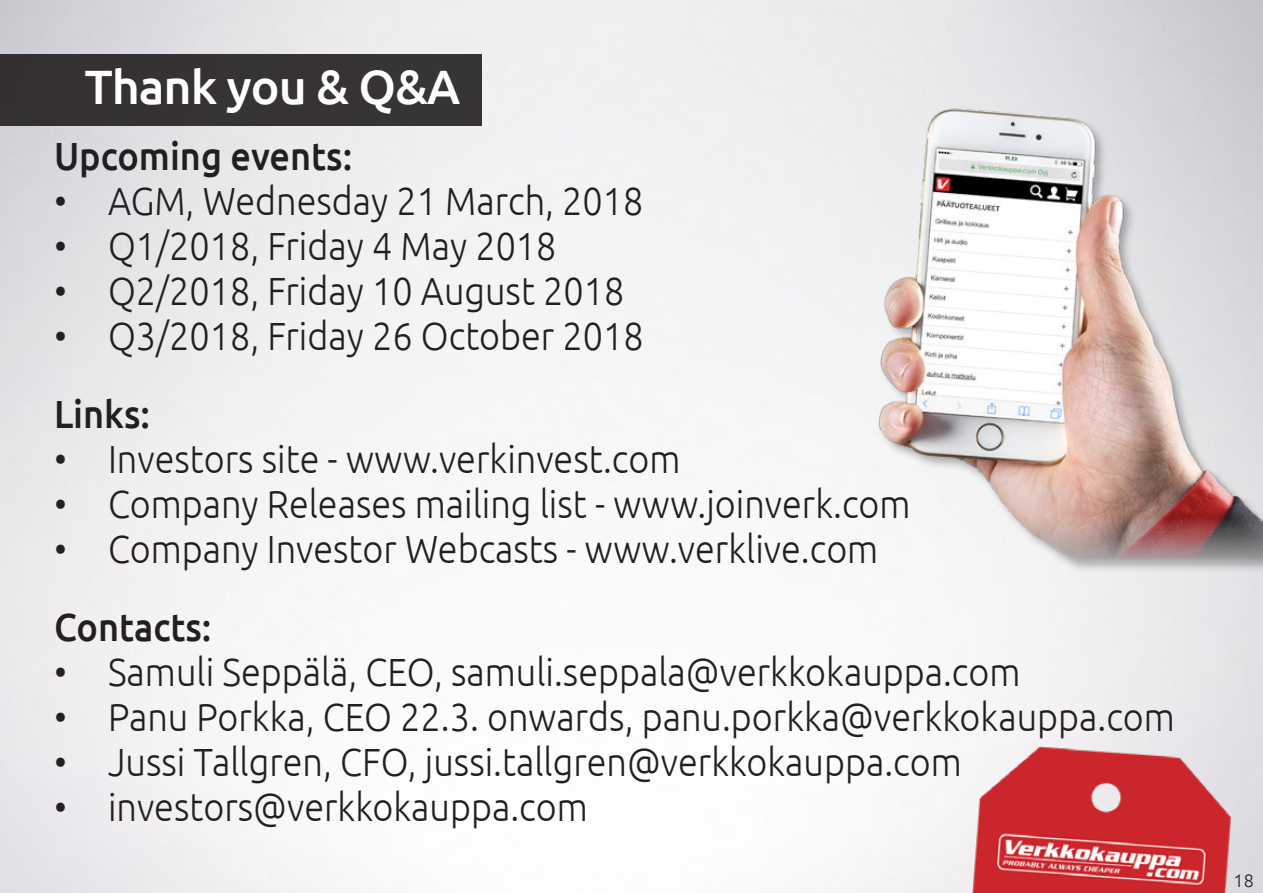
<style>
.page{position:relative;width:1263px;height:893px;background:#fff}
.page>*{position:absolute;margin:0;border:0;box-sizing:border-box;transform-origin:0 0}
.t1{font:500 48.3px "Ubuntu";letter-spacing:-.02em;color:#fff}
.t2{font:300 39.3px "Ubuntu";color:#231f20;scale:.92 1}
.t3{font:500 39.3px "Ubuntu";color:#231f20;scale:.92 1}
.t4{font:300 18px "Ubuntu";color:#231f20}
</style>
<div class="page">
<img style="left:957px;top:730px;width:289px;height:163px">
<div style="left:878px;top:107px;width:385px;height:466px;background:#231f20;opacity:.33"></div>
<img style="left:838px;top:36px;width:425px;height:523px">
<div style="left:0;top:54px;width:482px;height:72px;background:#363334"></div>
<p class="t1" style="left:85px;top:57px;width:377px">Thank you &amp; Q&amp;A</p>
<p class="t3" style="left:54px;top:132px;width:326px">Upcoming events:</p>
<p class="t2" style="left:54px;top:178px;width:642px">• AGM, Wednesday 21 March, 2018</p>
<p class="t2" style="left:54px;top:223px;width:548px">• Q1/2018, Friday 4 May 2018</p>
<p class="t2" style="left:54px;top:268px;width:621px">• Q2/2018, Friday 10 August 2018</p>
<p class="t2" style="left:54px;top:313px;width:643px">• Q3/2018, Friday 26 October 2018</p>
<p class="t3" style="left:54px;top:390px;width:106px">Links:</p>
<p class="t2" style="left:54px;top:436px;width:682px">• Investors site - www.verkinvest.com</p>
<p class="t2" style="left:54px;top:481px;width:933px">• Company Releases mailing list - www.joinverk.com</p>
<p class="t2" style="left:54px;top:526px;width:897px">• Company Investor Webcasts - www.verklive.com</p>
<p class="t3" style="left:54px;top:603px;width:173px">Contacts:</p>
<p class="t2" style="left:54px;top:649px;width:1052px">• Samuli Seppälä, CEO, samuli.seppala@verkkokauppa.com</p>
<p class="t2" style="left:54px;top:694px;width:1220px">• Panu Porkka, CEO 22.3. onwards, panu.porkka@verkkokauppa.com</p>
<p class="t2" style="left:54px;top:739px;width:988px">• Jussi Tallgren, CFO, jussi.tallgren@verkkokauppa.com</p>
<p class="t2" style="left:54px;top:784px;width:582px">• investors@verkkokauppa.com</p>
<p class="t4" style="left:1233px;top:870px;width:22px">18</p>
</div>
